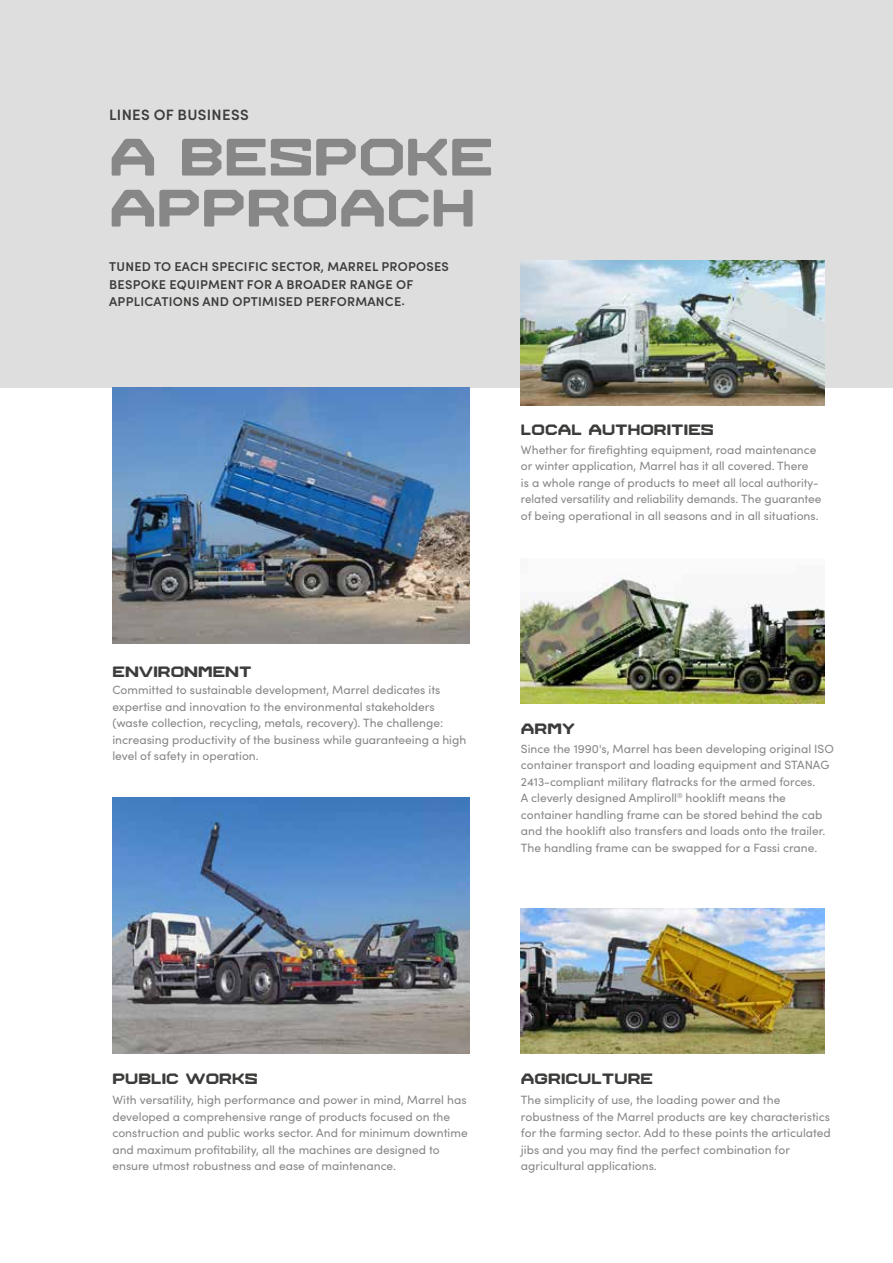
<style>
.page{position:relative;width:893px;height:1263px;background:#fff}
.page>*{position:absolute;margin:0;border:0;box-sizing:border-box;transform-origin:0 0}
.t1{font:700 52.5px/51px "Marrel Pro";color:#878787}
.t2{font:700 15px "Marrel Pro";color:#3c3c3b}
.t3{font:600 15px "Sofia Pro";letter-spacing:.02em;color:#3c3c3b}
.t4{font:600 12.75px/17.2px "Sofia Pro";letter-spacing:.02em;color:#3c3c3b}
.t5{font:12px/16.5px "Sofia Pro";color:#878787}
</style>
<div class="page">
<div style="left:0;top:0;width:893px;height:388px;background:#dedede"></div>
<hr style="left:892px;top:0;width:1px;height:1263px;background:#3c3c3b">
<hr style="left:892px;top:0;width:1px;height:1069px;background:#878787">
<img style="left:521px;top:574px;width:304px;height:129px">
<img style="left:521px;top:261px;width:304px;height:144px">
<img style="left:521px;top:909px;width:304px;height:144px">
<img style="left:112px;top:797px;width:358px;height:256px">
<img style="left:112px;top:388px;width:358px;height:256px">
<p class="t3" style="left:109px;top:103px;width:141px">LINES OF BUSINESS</p>
<h1 class="t1" style="left:109px;top:128px;width:386px">A BESPOKE<br>APPROACH</h1>
<p class="t4" style="left:109px;top:257px;width:341px">TUNED TO EACH SPECIFIC SECTOR, MARREL PROPOSES<br>BESPOKE EQUIPMENT FOR A BROADER RANGE OF<br>APPLICATIONS AND OPTIMISED PERFORMANCE.</p>
<p class="t2" style="left:521px;top:420px;width:194px">LOCAL AUTHORITIES</p>
<p class="t5" style="left:521px;top:441px;width:302px">Whether for firefighting equipment, road maintenance or winter application, Marrel has it all covered. There<br>is a whole range of products to meet all local authority&shy;related versatility and reliability demands. The guarantee of being operational in all seasons and in all situations.</p>
<p class="t2" style="left:112px;top:662px;width:141px">ENVIRONMENT</p>
<p class="t5" style="left:112px;top:681px;width:355px">Committed to sustainable development, Marrel dedicates its expertise and innovation to the environmental stakeholders (waste collection, recycling, metals, recovery). The challenge: increasing productivity of the business while guaranteeing a high level of safety in operation.</p>
<p class="t2" style="left:521px;top:720px;width:56px">ARMY</p>
<p class="t5" style="left:521px;top:739px;width:314px">Since the 1990's, Marrel has been developing original ISO container transport and loading equipment and STANAG 2413-compliant military flatracks for the armed forces.<br>A cleverly designed Ampliroll<sup>®</sup> hooklift means the container handling frame can be stored behind the cab and the hooklift also transfers and loads onto the trailer.<br>The handling frame can be swapped for a Fassi crane.</p>
<p class="t2" style="left:112px;top:1069px;width:147px">PUBLIC WORKS</p>
<p class="t2" style="left:521px;top:1069px;width:134px">AGRICULTURE</p>
<p class="t5" style="left:112px;top:1091px;width:357px">With versatility, high performance and power in mind, Marrel has developed a comprehensive range of products focused on the construction and public works sector. And for minimum downtime and maximum profitability, all the machines are designed to ensure utmost robustness and ease of maintenance.</p>
<p class="t5" style="left:521px;top:1091px;width:311px">The simplicity of use, the loading power and the robustness of the Marrel products are key characteristics for the farming sector. Add to these points the articulated jibs and you may find the perfect combination for agricultural applications.</p>
</div>
